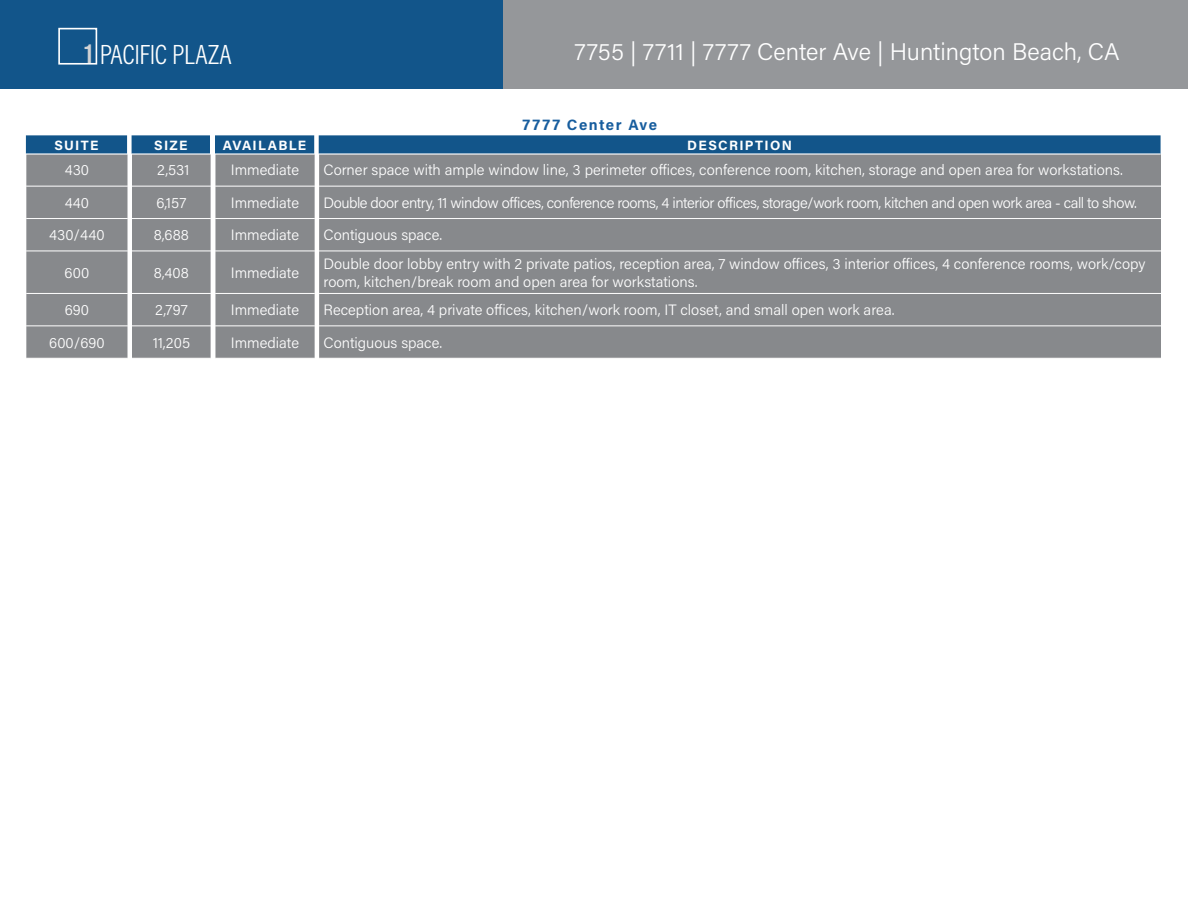
<style>
.page{position:relative;width:1188px;height:918px;background:#fff}
.page>*{position:absolute;margin:0;border:0;box-sizing:border-box;transform-origin:0 0}
.t1{font:300 28.05px "Acumin Pro Cond";letter-spacing:-.01em;color:#fff}
.t2{font:300 24px "Acumin Pro";color:#fff}
.t3{font:300 15px/18px "Acumin Pro";color:#fff}
.t4{font:300 15px "Acumin Pro";letter-spacing:-.03em;color:#fff}
.t5{font:700 15px "Acumin Pro";letter-spacing:.1em;color:#175d9e}
.t6{font:700 13.5px "Acumin Pro";letter-spacing:.1em;color:#fff}
.s1{font-family:"Bebas Neue";font-weight:400;color:#d1d2d4}
.s2{font-family:"Mr Eaves XL San Nar OT";font-weight:400;font-size:31.65px}
</style>
<div class="page">
<div style="left:0;top:0;width:523px;height:89px;background:#12558a"></div>
<div style="left:58px;top:28px;width:39px;height:37px;border:2px solid #fff"></div>
<div style="left:503px;top:0;width:685px;height:89px;background:#95979a"></div>
<svg style="left:25px;top:135px;width:1136px;height:223px;background:#828990"></svg>
<hr style="left:319px;top:154px;width:842px;height:1px;background:#fff">
<p class="t1" style="left:83px;top:37px;width:151px"><span class="s1">1</span> PACI<span class="s2">F</span>IC P<span class="s2">L</span>A<span class="s2">Z</span>A</p>
<p class="t2" style="left:575px;top:35px;width:547px">7755 | 7711 | 7777 Center Ave | Huntington Beach, CA</p>
<p class="t5" style="left:523px;top:114px;width:136px">7777 Center Ave</p>
<p class="t6" style="left:54px;top:136px;width:46px">SUITE</p>
<p class="t6" style="left:154px;top:136px;width:35px">SIZE</p>
<p class="t6" style="left:223px;top:136px;width:85px">AVAILABLE</p>
<p class="t6" style="left:687px;top:136px;width:106px">DESCRIPTION</p>
<p class="t3" style="left:65px;top:161px;width:26px">430</p>
<p class="t3" style="left:157px;top:161px;width:34px">2,531</p>
<p class="t3" style="left:231px;top:161px;width:70px">Immediate</p>
<p class="t3" style="left:323px;top:161px;width:801px">Corner space with ample window line, 3 perimeter offices, conference room, kitchen, storage and open area for workstations.</p>
<p class="t3" style="left:65px;top:193px;width:26px">440</p>
<p class="t3" style="left:156px;top:193px;width:31px">6,157</p>
<p class="t3" style="left:231px;top:193px;width:70px">Immediate</p>
<p class="t4" style="left:323px;top:192px;width:815px">Double door entry, 11 window offices, conference rooms, 4 interior offices, storage/work room, kitchen and open work area - call to show.</p>
<p class="t3" style="left:49px;top:225px;width:57px">430/440</p>
<p class="t3" style="left:154px;top:225px;width:37px">8,688</p>
<p class="t3" style="left:231px;top:225px;width:70px">Immediate</p>
<p class="t3" style="left:323px;top:225px;width:120px">Contiguous space.</p>
<p class="t3" style="left:65px;top:263px;width:26px">600</p>
<p class="t3" style="left:154px;top:263px;width:37px">8,408</p>
<p class="t3" style="left:231px;top:263px;width:70px">Immediate</p>
<p class="t3" style="left:323px;top:254px;width:824px">Double door lobby entry with 2 private patios, reception area, 7 window offices, 3 interior offices, 4 conference rooms, work/copy room, kitchen/break room and open area for workstations.</p>
<p class="t3" style="left:65px;top:300px;width:26px">690</p>
<p class="t3" style="left:155px;top:300px;width:34px">2,797</p>
<p class="t3" style="left:231px;top:300px;width:70px">Immediate</p>
<p class="t3" style="left:323px;top:300px;width:572px">Reception area, 4 private offices, kitchen/work room, IT closet, and small open work area.</p>
<p class="t3" style="left:49px;top:333px;width:57px">600/690</p>
<p class="t3" style="left:153px;top:333px;width:39px">11,205</p>
<p class="t3" style="left:231px;top:333px;width:70px">Immediate</p>
<p class="t3" style="left:323px;top:333px;width:120px">Contiguous space.</p>
</div>
